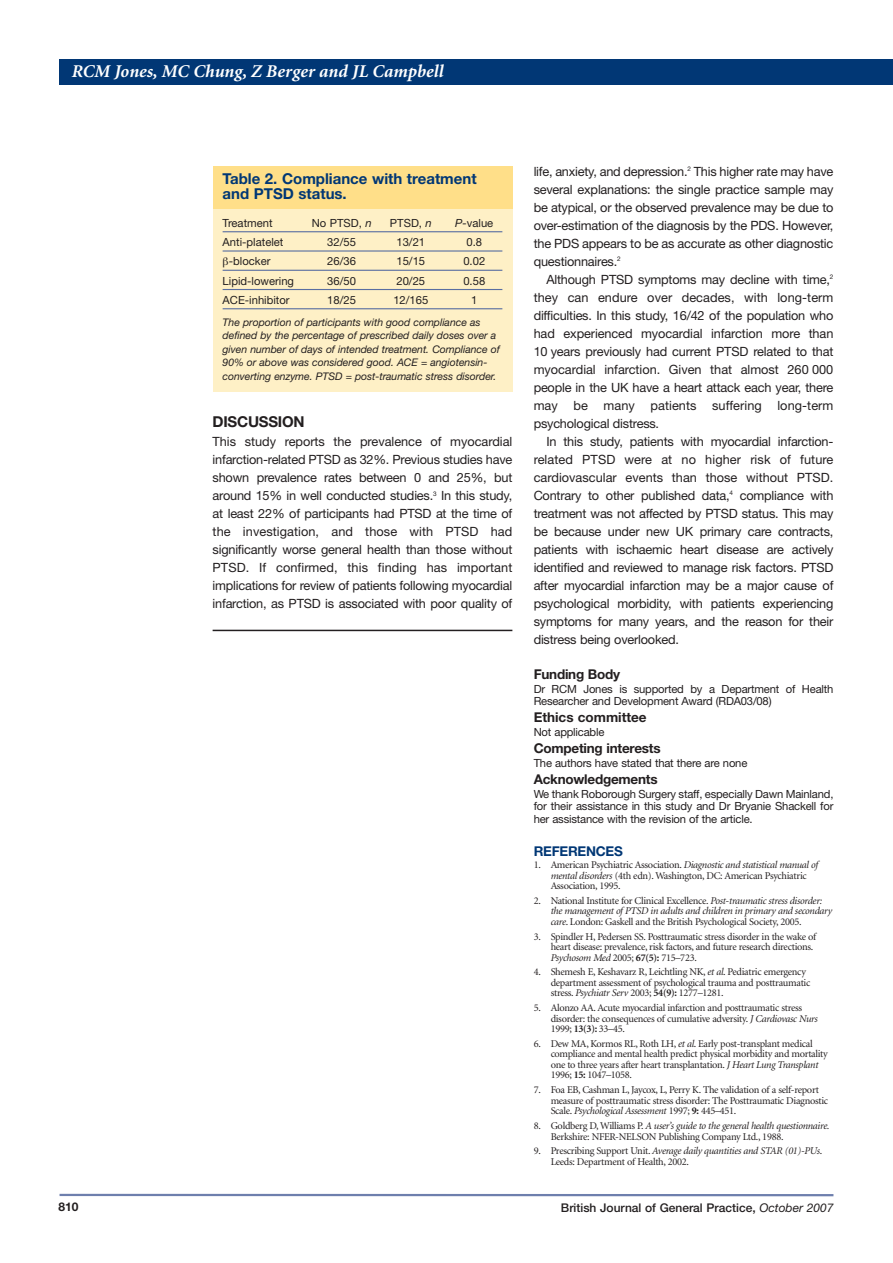
<style>
.page{position:relative;width:893px;height:1263px;background:#fff}
.page>*{position:absolute;margin:0;border:0;box-sizing:border-box;transform-origin:0 0}
.t1{font:italic 700 18px "Minion";color:#fff}
.t2{font:700 15px/15px "Helvetica Neue";color:#013775}
.t3{font:700 15px "Helvetica Neue";letter-spacing:-.015em;color:#231f20}
.t4{font:700 13.5px "Helvetica Neue";letter-spacing:-.015em;color:#231f20}
.t5{font:700 13.5px "Helvetica Neue";letter-spacing:-.015em;color:#013775}
.t6{font:12.75px/18px "Helvetica Neue";letter-spacing:-.015em;color:#231f20;text-align:justify}
.t7{font:500 12px "Helvetica Neue";color:#231f20}
.t8{font:700 12px "Helvetica Neue";color:#231f20}
.t9{font:11.25px/12.8px "Helvetica Neue";letter-spacing:-.015em;color:#231f20}
.t10{font:italic 10.5px/13.5px "Helvetica Neue";letter-spacing:-.005em;color:#231f20}
.t11{font:10.35px/10.5px "Minion";letter-spacing:-.03em;color:#231f20}
.s1{font-style:italic}
.s2{font-weight:700}
.s3{font-weight:400;font-style:italic}
</style>
<div class="page">
<div style="left:60px;top:60px;width:833px;height:25px;background:#013775"></div>
<hr style="left:60px;top:1194px;width:773px;height:2px;background:#6e7fad">
<div style="left:213px;top:167px;width:299px;height:225px;background:#fef0c6"></div>
<hr style="left:223px;top:231px;width:279px;height:1px;background:#596ea1">
<hr style="left:223px;top:250px;width:279px;height:2px;background:#596ea1">
<hr style="left:223px;top:270px;width:279px;height:1px;background:#596ea1">
<hr style="left:223px;top:289px;width:279px;height:1px;background:#596ea1">
<hr style="left:223px;top:308px;width:279px;height:1px;background:#596ea1">
<div style="left:213px;top:167px;width:299px;height:42px;background:#ffdf89"></div>
<hr style="left:213px;top:630px;width:299px;height:1px;background:#231f20">
<h1 class="t1" style="left:72px;top:64px;width:373px">RCM Jones, MC Chung, Z Berger and JL Campbell</h1>
<p class="t2" style="left:223px;top:173px;width:256px">Table 2. Compliance with treatment and PTSD status.</p>
<p class="t9" style="left:223px;top:218px;width:52px">Treatment</p>
<p class="t9" style="left:312px;top:218px;width:61px">No PTSD, <span class="s1">n</span></p>
<p class="t9" style="left:390px;top:218px;width:43px">PTSD, <span class="s1">n</span></p>
<p class="t9" style="left:455px;top:218px;width:40px"><span class="s1">P-</span>value</p>
<p class="t9" style="left:223px;top:237px;width:62px">Anti-platelet</p>
<p class="t9" style="left:327px;top:237px;width:30px">32/55</p>
<p class="t9" style="left:396px;top:237px;width:30px">13/21</p>
<p class="t9" style="left:466px;top:237px;width:17px">0.8</p>
<p class="t9" style="left:229px;top:256px;width:43px">-blocker</p>
<p class="t9" style="left:327px;top:256px;width:30px">26/36</p>
<p class="t9" style="left:396px;top:256px;width:30px">15/15</p>
<p class="t9" style="left:463px;top:256px;width:23px">0.02</p>
<p class="t9" style="left:223px;top:275px;width:73px">Lipid-lowering</p>
<p class="t9" style="left:327px;top:275px;width:30px">36/50</p>
<p class="t9" style="left:396px;top:275px;width:30px">20/25</p>
<p class="t9" style="left:463px;top:275px;width:23px">0.58</p>
<p class="t9" style="left:223px;top:295px;width:69px">ACE-inhibitor</p>
<p class="t9" style="left:327px;top:295px;width:30px">18/25</p>
<p class="t9" style="left:393px;top:295px;width:37px">12/165</p>
<p class="t9" style="left:471px;top:295px;width:8px">1</p>
<p class="t10" style="left:223px;top:316px;width:279px">The proportion of participants with good compliance as defined by the percentage of prescribed daily doses over a given number of days of intended treatment. Compliance of 90% or above was considered good. ACE = angiotensin&shy;converting enzyme. PTSD = post-traumatic stress disorder.</p>
<p class="t3" style="left:213px;top:416px;width:93px">DISCUSSION</p>
<p class="t6" style="left:213px;top:434px;width:301px">This study reports the prevalence of myocardial infarction-related PTSD as 32%. Previous studies have shown prevalence rates between 0 and 25%, but around 15% in well conducted studies.<sup>3</sup> In this study, at least 22% of participants had PTSD at the time of the investigation, and those with PTSD had significantly worse general health than those without PTSD. If confirmed, this finding has important implications for review of patients following myocardial infarction, as PTSD is associated with poor quality of</p>
<p class="t6" style="left:534px;top:164px;width:301px">life, anxiety, and depression.<sup>2</sup> This higher rate may have several explanations: the single practice sample may be atypical, or the observed prevalence may be due to over-estimation of the diagnosis by the PDS. However, the PDS appears to be as accurate as other diagnostic questionnaires.<sup>2</sup></p>
<p class="t6" style="left:534px;top:272px;width:301px;text-indent:13px">Although PTSD symptoms may decline with time,<sup>2 </sup>they can endure over decades, with long-term difficulties. In this study, 16/42 of the population who had experienced myocardial infarction more than 10 years previously had current PTSD related to that myocardial infarction. Given that almost 260 000 people in the UK have a heart attack each year, there may be many patients suffering long-term psychological distress.</p>
<p class="t6" style="left:534px;top:434px;width:301px;text-indent:13px">In this study, patients with myocardial infarction&shy;related PTSD were at no higher risk of future cardiovascular events than those without PTSD.<br>Contrary to other published data,<sup>4</sup> compliance with treatment was not affected by PTSD status. This may be because under new UK primary care contracts, patients with ischaemic heart disease are actively identified and reviewed to manage risk factors. PTSD after myocardial infarction may be a major cause of psychological morbidity, with patients experiencing symptoms for many years, and the reason for their distress being overlooked.</p>
<p class="t4" style="left:534px;top:669px;width:88px">Funding Body</p>
<p class="t9" style="left:534px;top:683px;width:301px">Dr RCM Jones is supported by a Department of Health<br>Researcher and Development Award (RDA03/08)</p>
<p class="t4" style="left:534px;top:712px;width:115px">Ethics committee</p>
<p class="t9" style="left:534px;top:727px;width:72px">Not applicable</p>
<p class="t4" style="left:534px;top:743px;width:129px">Competing interests</p>
<p class="t9" style="left:534px;top:758px;width:215px">The authors have stated that there are none</p>
<p class="t4" style="left:534px;top:774px;width:126px">Acknowledgements</p>
<p class="t9" style="left:534px;top:788px;width:301px;text-align:justify">We thank Roborough Surgery staff, especially Dawn Mainland, for their assistance in this study and Dr Bryanie Shackell for her assistance with the revision of the article.</p>
<p class="t5" style="left:534px;top:847px;width:91px">REFERENCES</p>
<p class="t11" style="left:551px;top:860px;width:269px;text-indent:-17px">1. American Psychiatric Association. <span class="s1">Diagnostic and statistical manual of mental disorders</span> (4th edn). Washington, DC: American Psychiatric<br>Association, 1995.</p>
<p class="t11" style="left:551px;top:896px;width:283px;text-indent:-17px">2. National Institute for Clinical Excellence. <span class="s1">Post-traumatic stress disorder: the management of PTSD in adults and children in primary and secondary care</span>. London: Gaskell and the British Psychological Society, 2005.</p>
<p class="t11" style="left:551px;top:932px;width:267px;text-indent:-17px">3. Spindler H, Pedersen SS. Posttraumatic stress disorder in the wake of heart disease: prevalence, risk factors, and future research directions.<br><span class="s1">Psychosom Med</span> 2005; <span class="s2">67(5):</span> 715–723.</p>
<p class="t11" style="left:551px;top:968px;width:261px;text-indent:-17px">4. Shemesh E, Keshavarz R, Leichtling NK, <span class="s1">et al</span>. Pediatric emergency department assessment of psychological trauma and posttraumatic stress. <span class="s1">Psychiatr Serv</span> 2003; <span class="s2">54(9):</span> 1277–1281.</p>
<p class="t11" style="left:551px;top:1003px;width:269px;text-indent:-17px">5. Alonzo AA. Acute myocardial infarction and posttraumatic stress disorder: the consequences of cumulative adversity. <span class="s1">J Cardiovasc Nurs<br></span>1999; <span class="s2">13(3):</span> 33–45.</p>
<p class="t11" style="left:551px;top:1039px;width:279px;text-indent:-17px">6. Dew MA, Kormos RL, Roth LH, <span class="s1">et al</span>. Early post-transplant medical compliance and mental health predict physical morbidity and mortality one to three years after heart transplantation. <span class="s1">J Heart Lung Transplant </span>1996; <span class="s2">15:</span> 1047–1058.</p>
<p class="t11" style="left:551px;top:1085px;width:279px;text-indent:-17px">7. Foa EB, Cashman L, Jaycox, L, Perry K. The validation of a self-report measure of posttraumatic stress disorder: The Posttraumatic Diagnostic<br>Scale. <span class="s1">Psychological Assessment</span> 1997; <span class="s2">9:</span> 445–451.</p>
<p class="t11" style="left:551px;top:1121px;width:280px;text-indent:-17px">8. Goldberg D, Williams P. <span class="s1">A user’s guide to the general health questionnaire.<br></span>Berkshire: NFER-NELSON Publishing Company Ltd., 1988.</p>
<p class="t11" style="left:551px;top:1146px;width:273px;text-indent:-17px">9. Prescribing Support Unit. <span class="s1">Average daily quantities and STAR (01)-PUs</span>.<br>Leeds: Department of Health, 2002.</p>
<p class="t8" style="left:58px;top:1202px;width:22px">810</p>
<p class="t7" style="left:561px;top:1203px;width:274px">British Journal of General Practice, <span class="s3">October 2007</span></p>
</div>
